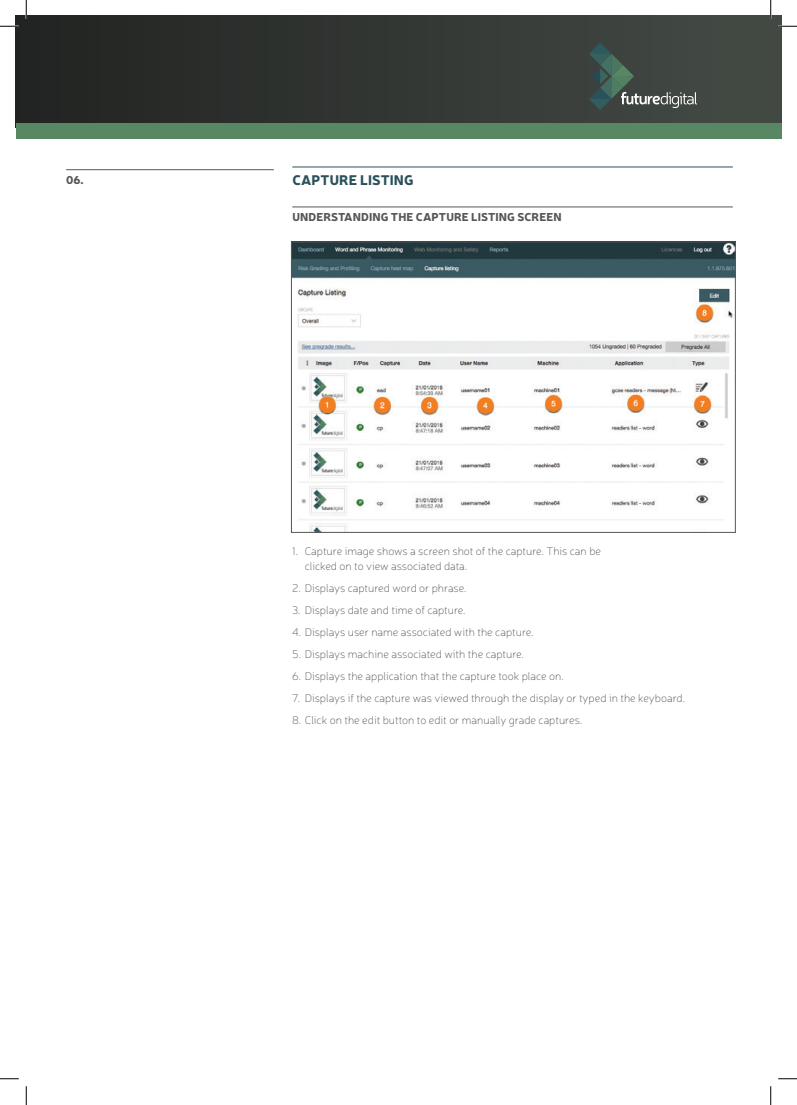
<style>
.page{position:relative;width:797px;height:1105px;background:#fff}
.page>*{position:absolute;margin:0;border:0;box-sizing:border-box;transform-origin:0 0}
.t1{font:900 13.75px "Neris";letter-spacing:.01em;color:#2a515a}
.t2{font:100 11.25px/15px "Neris";color:#555656}
.t3{font:900 11.25px "Neris";letter-spacing:.01em;color:#555656}
</style>
<div class="page">
<div style="left:16px;top:16px;width:765px;height:112px;background:linear-gradient(to right,#222322,#444b46)"></div>
<div style="left:16px;top:123px;width:765px;height:16px;background:#578763"></div>
<svg style="left:589px;top:42px;width:108px;height:68px;background:#47544e"></svg>
<hr style="left:292px;top:167px;width:441px;height:1px;background:#2a515a">
<hr style="left:292px;top:207px;width:441px;height:1px;background:#555656">
<hr style="left:66px;top:169px;width:208px;height:1px;background:#555656">
<img style="left:293px;top:244px;width:440px;height:286px">
<div style="left:291px;top:242px;width:444px;height:290px;border:1px solid #555656"></div>
<svg style="left:0;top:25px;width:19px;height:2px"></svg>
<svg style="left:778px;top:25px;width:19px;height:2px"></svg>
<svg style="left:0;top:1078px;width:19px;height:1px"></svg>
<svg style="left:778px;top:1078px;width:19px;height:1px"></svg>
<svg style="left:25px;top:0;width:2px;height:19px"></svg>
<svg style="left:25px;top:1086px;width:2px;height:19px"></svg>
<svg style="left:770px;top:0;width:1px;height:19px"></svg>
<svg style="left:770px;top:1086px;width:1px;height:19px"></svg>
<p class="t3" style="left:66px;top:172px;width:19px">06.</p>
<p class="t1" style="left:292px;top:170px;width:123px">CAPTURE LISTING</p>
<p class="t3" style="left:292px;top:209px;width:271px">UNDERSTANDING THE CAPTURE LISTING SCREEN</p>
<p class="t2" style="left:305px;top:543px;width:298px;text-indent:-12px">1. Capture image shows a screen shot of the capture. This can be clicked on to view associated data.</p>
<p class="t2" style="left:292px;top:580px;width:176px">2. Displays captured word or phrase.</p>
<p class="t2" style="left:292px;top:602px;width:175px">3. Displays date and time of capture.</p>
<p class="t2" style="left:292px;top:624px;width:243px">4. Displays user name associated with the capture.</p>
<p class="t2" style="left:292px;top:646px;width:233px">5. Displays machine associated with the capture.</p>
<p class="t2" style="left:292px;top:669px;width:273px">6. Displays the application that the capture took place on.</p>
<p class="t2" style="left:292px;top:691px;width:394px">7. Displays if the capture was viewed through the display or typed in the keyboard.</p>
<p class="t2" style="left:292px;top:713px;width:291px">8. Click on the edit button to edit or manually grade captures.</p>
</div>
